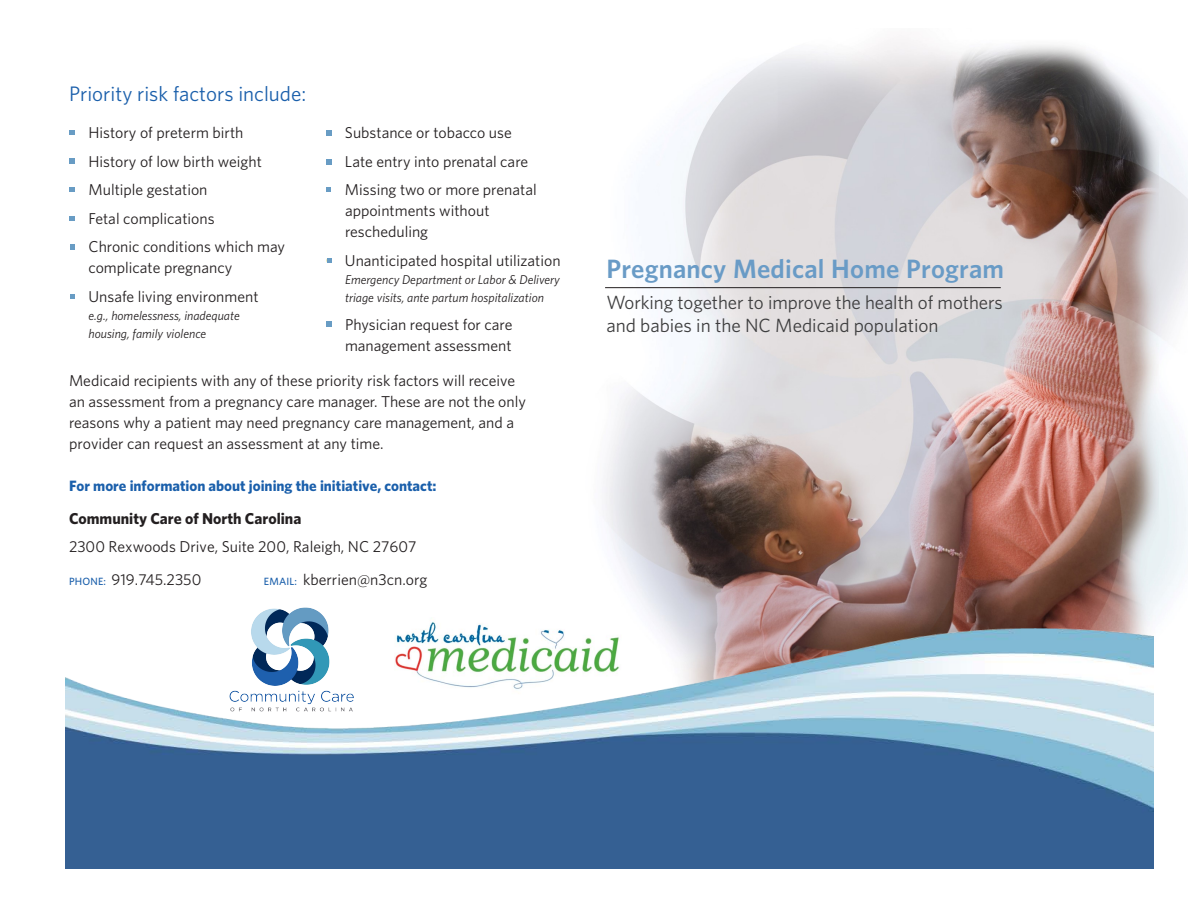
<style>
.page{position:relative;width:1188px;height:918px;background:#fff}
.page>*{position:absolute;margin:0;border:0;box-sizing:border-box;transform-origin:0 0}
.t1{font:600 26.55px "Whitney";letter-spacing:.005em;color:#699bc6}
.t2{font:21px "Whitney";color:#1a5fab}
.t3{font:19.2px/23px "Whitney";letter-spacing:-.005em;color:#3e3e3f}
.t4{font:15.75px/21px "Whitney";color:#231f20}
.t5{font:700 15px "Whitney";color:#1a5fab}
.t6{font:italic 12.75px/18px "Whitney";color:#231f20}
.s1{color:#b8b309}
.s2{font-weight:700}
.s3{font-weight:500;font-size:10.5px;color:#1a5fab}
</style>
<div class="page">
<img style="left:603px;top:41px;width:585px;height:587px">
<hr style="left:605px;top:287px;width:396px;height:1px;background:#231f20">
<img style="left:251px;top:607px;width:78px;height:21px">
<img style="left:66px;top:628px;width:1088px;height:241px">
<img style="left:395px;top:618px;width:226px;height:77px">
<svg style="left:69px;top:130px;width:5px;height:5px"></svg>
<svg style="left:70px;top:159px;width:5px;height:4px"></svg>
<svg style="left:70px;top:187px;width:4px;height:5px"></svg>
<svg style="left:70px;top:216px;width:4px;height:5px"></svg>
<svg style="left:70px;top:245px;width:5px;height:4px"></svg>
<svg style="left:70px;top:294px;width:5px;height:5px"></svg>
<svg style="left:327px;top:131px;width:4px;height:4px"></svg>
<svg style="left:327px;top:160px;width:4px;height:4px"></svg>
<svg style="left:326px;top:187px;width:5px;height:5px"></svg>
<svg style="left:327px;top:258px;width:5px;height:5px"></svg>
<svg style="left:326px;top:322px;width:5px;height:4px"></svg>
<p class="t2" style="left:69px;top:81px;width:239px">Priority risk factors include:</p>
<p class="t4" style="left:69px;top:122px;width:176px"><span class="s1">•</span> History of preterm birth</p>
<p class="t4" style="left:69px;top:150px;width:194px"><span class="s1">•</span> History of low birth weight</p>
<p class="t4" style="left:69px;top:179px;width:140px"><span class="s1">•</span> Multiple gestation</p>
<p class="t4" style="left:69px;top:207px;width:147px"><span class="s1">•</span> Fetal complications</p>
<p class="t4" style="left:88px;top:236px;width:198px;text-indent:-20px"><span class="s1">•</span> Chronic conditions which may complicate pregnancy</p>
<p class="t4" style="left:69px;top:285px;width:191px"><span class="s1">•</span> Unsafe living environment</p>
<p class="t6" style="left:88px;top:306px;width:153px">e.g., homelessness, inadequate housing, family violence</p>
<p class="t4" style="left:326px;top:122px;width:188px"><span class="s1">•</span> Substance or tobacco use</p>
<p class="t4" style="left:326px;top:150px;width:204px"><span class="s1">•</span> Late entry into prenatal care</p>
<p class="t4" style="left:345px;top:179px;width:193px;text-indent:-20px"><span class="s1">•</span> Missing two or more prenatal appointments without rescheduling</p>
<p class="t4" style="left:326px;top:249px;width:237px"><span class="s1">•</span> Unanticipated hospital utilization</p>
<p class="t6" style="left:345px;top:270px;width:217px">Emergency Department or Labor &amp; Delivery triage visits, ante partum hospitalization</p>
<p class="t4" style="left:326px;top:314px;width:188px;text-align:right"><span class="s1">•</span> Physician request for care management assessment</p>
<p class="t4" style="left:69px;top:369px;width:459px">Medicaid recipients with any of these priority risk factors will receive an assessment from a pregnancy care manager. These are not the only reasons why a patient may need pregnancy care management, and a provider can request an assessment at any time.</p>
<p class="t5" style="left:69px;top:476px;width:369px">For more information about joining the initiative, contact:</p>
<p class="t4" style="left:69px;top:504px;width:349px;line-height:28.5px"><span class="s2">Community Care of North Carolina<br></span>2300 Rexwoods Drive, Suite 200, Raleigh, NC 27607</p>
<p class="t4" style="left:69px;top:569px;width:134px"><span class="s3">PHONE:</span> 919.745.2350</p>
<p class="t4" style="left:264px;top:569px;width:165px"><span class="s3">EMAIL:</span> kberrien@n3cn.org</p>
<p class="t1" style="left:606px;top:252px;width:399px">Pregnancy Medical Home Program</p>
<p class="t3" style="left:606px;top:291px;width:398px">Working together to improve the health of mothers and babies in the NC Medicaid population</p>
</div>
